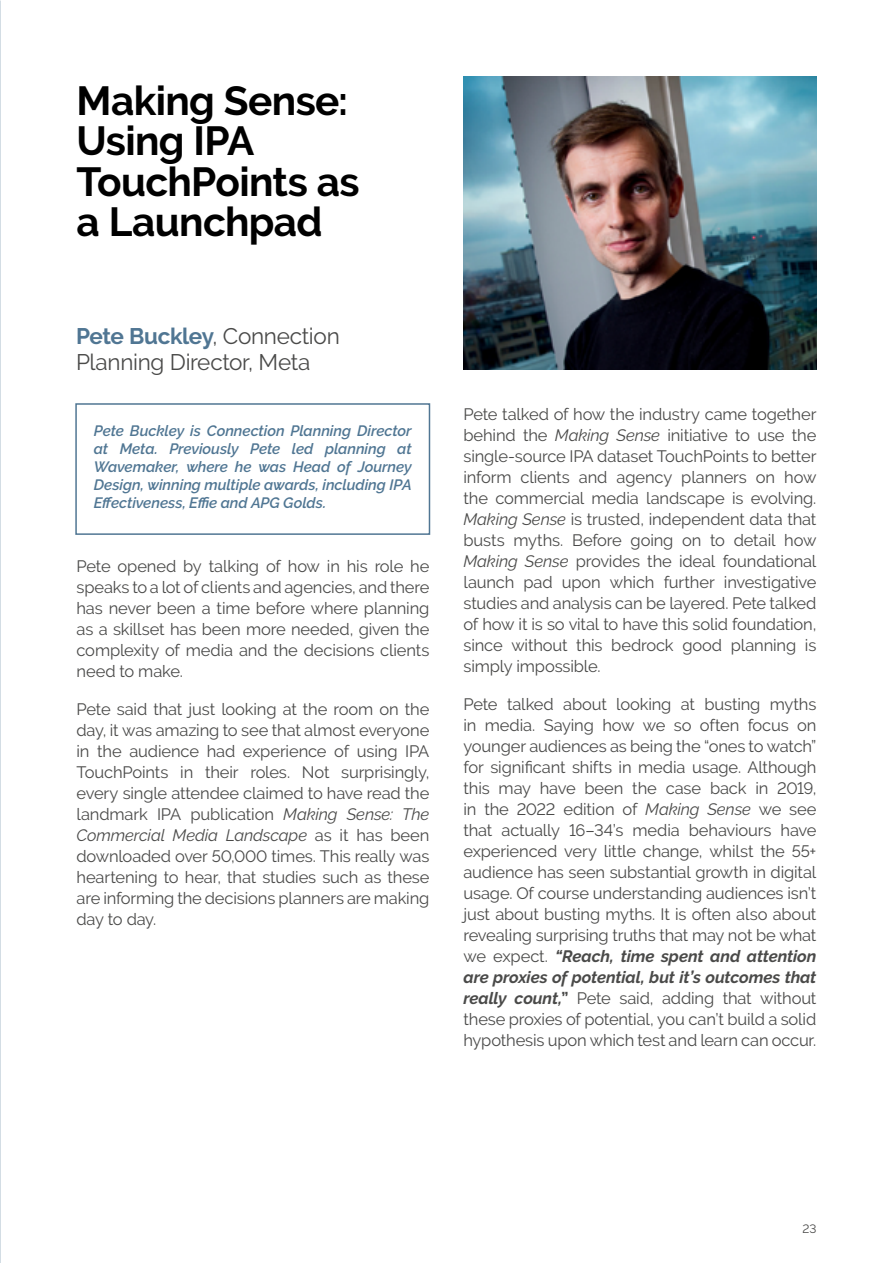
<style>
.page{position:relative;width:893px;height:1263px;background:#fff}
.page>*{position:absolute;margin:0;border:0;box-sizing:border-box;transform-origin:0 0}
.t1{font:700 40.5px/40.5px "Raleway";letter-spacing:-.015em;color:#000}
.t2{font:22.5px/25.5px "Raleway";letter-spacing:-.015em;color:#4a4a49}
.t3{font:16.5px/21px "Raleway";letter-spacing:-.01em;color:#4a4a49;text-align:justify}
.t4{font:italic 600 15px/18px "Raleway";letter-spacing:-.005em;color:#507693;text-align:justify}
.t5{font:12px "Raleway";color:#4a4a49}
.s1{font-weight:700;color:#507693}
.s2{font-style:italic}
.s3{font-weight:700;font-style:italic}
.s4{font-weight:700}
</style>
<div class="page">
<img style="left:463px;top:77px;width:353px;height:293px">
<div style="left:75px;top:403px;width:355px;height:132px;border:2px solid #507693"></div>
<h1 class="t1" style="left:77px;top:80px;width:285px">Making Sense:<br>Using IPA<br>TouchPoints as a Launchpad</h1>
<h2 class="t2" style="left:76px;top:324px;width:265px"><span class="s1">Pete Buckley</span>, Connection<br>Planning Director, Meta</h2>
<p class="t4" style="left:94px;top:422px;width:319px">Pete Buckley is Connection Planning Director at Meta. Previously Pete led planning at Wavemaker, where he was Head of Journey Design, winning multiple awards, including IPA Effectiveness, Effie and APG Golds.</p>
<p class="t3" style="left:77px;top:555px;width:354px">Pete opened by talking of how in his role he speaks to a lot of clients and agencies, and there has never been a time before where planning as a skillset has been more needed, given the complexity of media and the decisions clients need to make.</p>
<p class="t3" style="left:77px;top:698px;width:354px">Pete said that just looking at the room on the day, it was amazing to see that almost everyone in the audience had experience of using IPA TouchPoints in their roles. Not surprisingly, every single attendee claimed to have read the landmark IPA publication <span class="s2">Making Sense: The Commercial Media Landscape</span> as it has been downloaded over 50,000 times. This really was heartening to hear, that studies such as these are informing the decisions planners are making day to day.</p>
<p class="t3" style="left:463px;top:403px;width:354px">Pete talked of how the industry came together behind the <span class="s2">Making Sense</span> initiative to use the single-source IPA dataset TouchPoints to better inform clients and agency planners on how the commercial media landscape is evolving.<br><span class="s2">Making Sense</span> is trusted, independent data that busts myths. Before going on to detail how <span class="s2">Making Sense</span> provides the ideal foundational launch pad upon which further investigative studies and analysis can be layered. Pete talked of how it is so vital to have this solid foundation, since without this bedrock good planning is simply impossible.</p>
<p class="t3" style="left:463px;top:693px;width:354px">Pete talked about looking at busting myths in media. Saying how we so often focus on younger audiences as being the “ones to watch” for significant shifts in media usage. Although this may have been the case back in 2019, in the 2022 edition of <span class="s2">Making Sense</span> we see that actually 16–34’s media behaviours have experienced very little change, whilst the 55+ audience has seen substantial growth in digital usage. Of course understanding audiences isn’t just about busting myths. It is often also about revealing surprising truths that may not be what we expect. <span class="s3">“Reach, time spent and attention are proxies of potential, but it’s outcomes that really count,</span><span class="s4">”</span> Pete said, adding that without these proxies of potential, you can’t build a solid hypothesis upon which test and learn can occur.</p>
<p class="t5" style="left:802px;top:1222px;width:15px">23</p>
</div>
